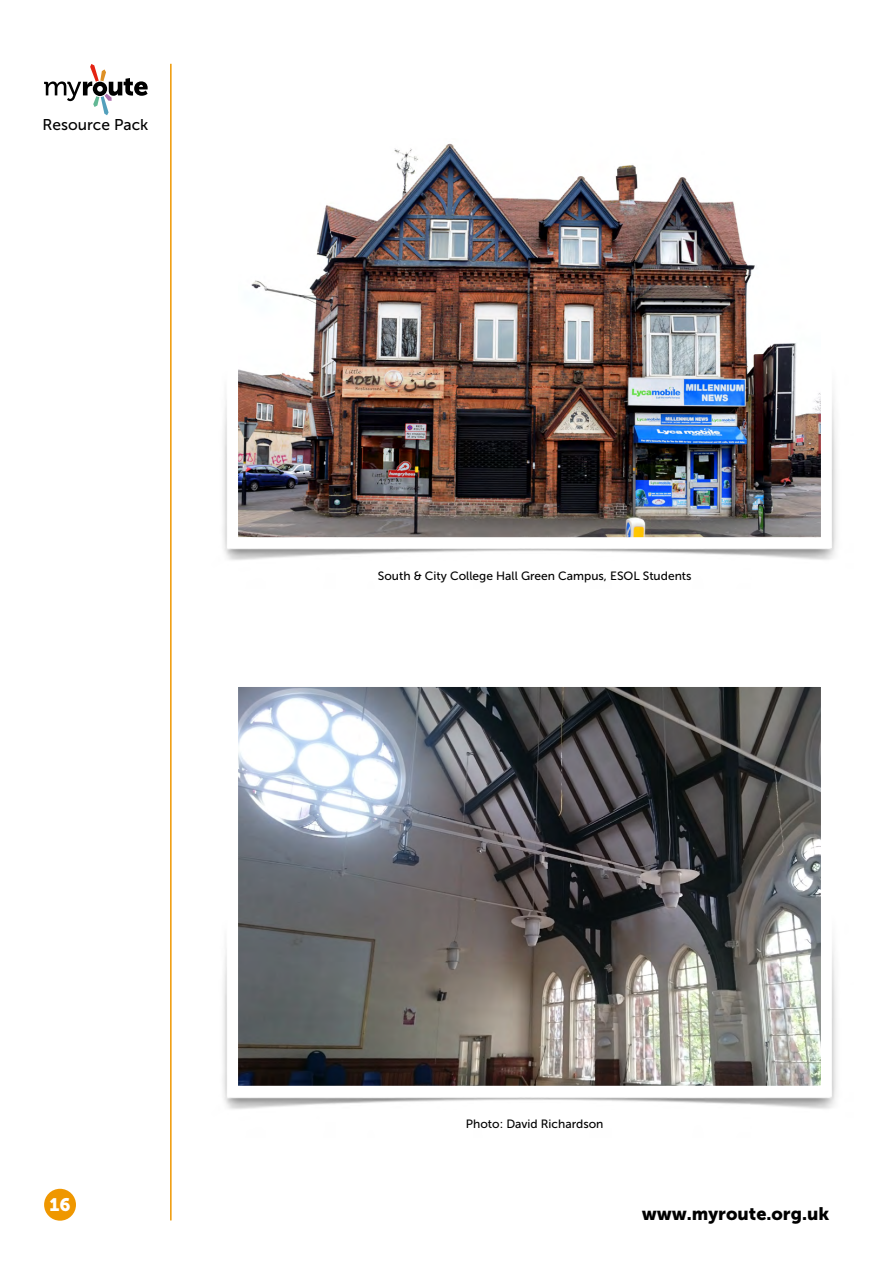
<style>
.page{position:relative;width:893px;height:1263px;background:#fff}
.page>*{position:absolute;margin:0;border:0;box-sizing:border-box;transform-origin:0 0}
.t1{font:18px "Museo Sans 900";color:#000}
.t2{font:18px "Museo Sans 900";color:#fff}
.t3{font:15.6px "Museo Sans 500";color:#000}
.t4{font:12px "Museo Sans 500";color:#000}
</style>
<div class="page">
<hr style="left:170px;top:64px;width:2px;height:1156px;background:#ef9700">
<div style="left:44px;top:1189px;width:32px;height:32px;background:#ef9700;border-radius:50%"></div>
<svg style="left:44px;top:64px;width:104px;height:51px"></svg>
<img style="left:222px;top:143px;width:615px;height:410px">
<img style="left:222px;top:687px;width:615px;height:415px">
<h2 class="t3" style="left:43px;top:116px;width:107px">Resource Pack</h2>
<h1 class="t2" style="left:49px;top:1195px;width:23px">16</h1>
<p class="t4" style="left:378px;top:569px;width:315px">South &amp; City College Hall Green Campus, ESOL Students</p>
<p class="t4" style="left:466px;top:1118px;width:139px">Photo: David Richardson</p>
<h1 class="t1" style="left:642px;top:1204px;width:189px">www.myroute.org.uk</h1>
</div>
